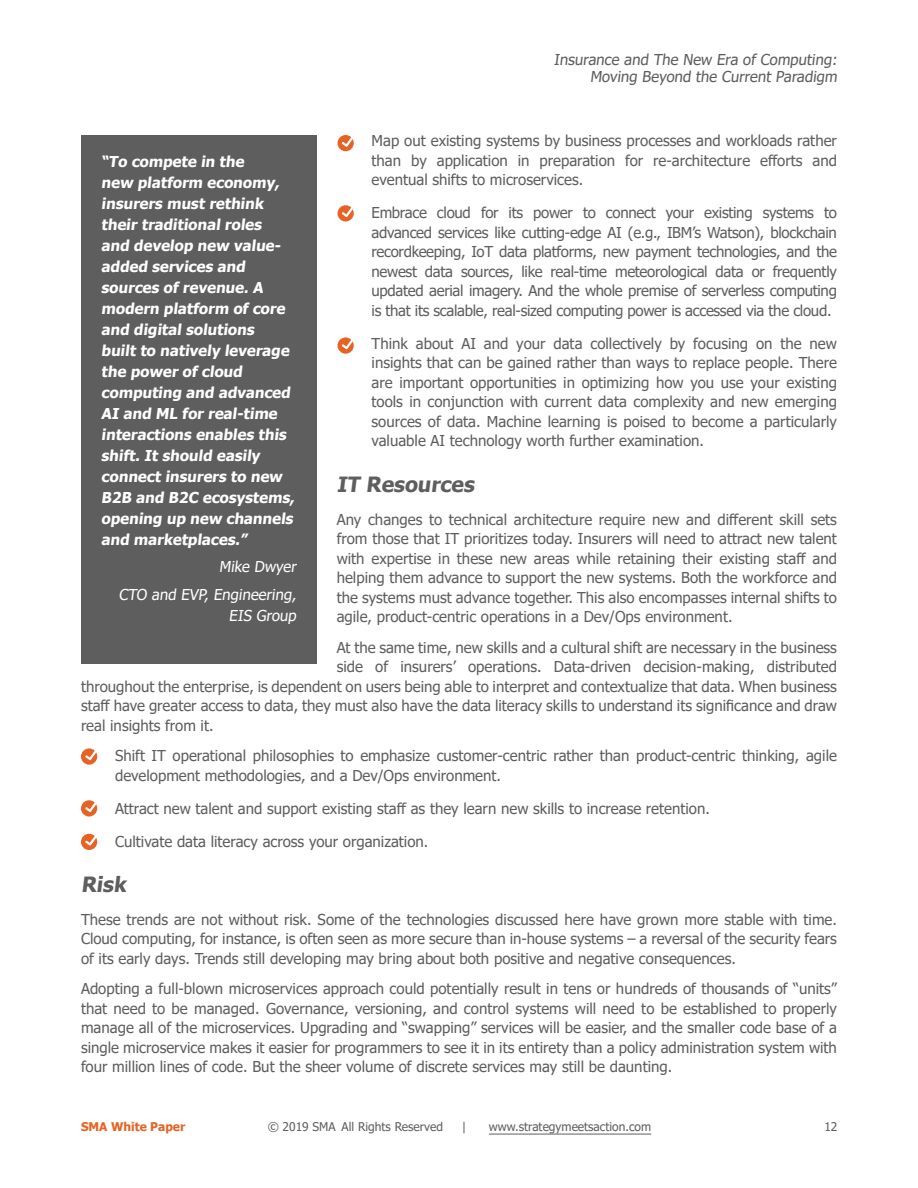
<style>
.page{position:relative;width:918px;height:1188px;background:#fff}
.page>*{position:absolute;margin:0;border:0;box-sizing:border-box;transform-origin:0 0}
.Subheader{font:700 21px "Tahoma";color:#5e5e5e}
.Paragraph{font:15px/19.5px "Tahoma";color:#5e5e5e;text-align:justify}
.Bullet_Text{font:15px/19.5px "Tahoma";color:#5e5e5e;text-align:justify}
.t1{font:700 15px/21px "Tahoma";color:#fff}
.Quote_Speaker{font:15px/21px "Tahoma";color:#fff;text-align:right}
.t2{font:12px "Tahoma";color:#5e5e5e}
.t3{font:700 12px "Tahoma";color:#e66325}
</style>
<div class="page">
<hr style="left:489px;top:1134px;width:162px;height:1px;background:#5e5e5e">
<div style="left:81px;top:135px;width:235px;height:529px;background:#5e5e5e"></div>
<svg style="left:337px;top:135px;width:17px;height:16px"></svg>
<svg style="left:337px;top:205px;width:17px;height:17px"></svg>
<svg style="left:337px;top:337px;width:17px;height:17px"></svg>
<svg style="left:81px;top:748px;width:16px;height:17px"></svg>
<svg style="left:81px;top:800px;width:16px;height:17px"></svg>
<svg style="left:81px;top:834px;width:16px;height:16px"></svg>
<p class="Paragraph" style="left:554px;top:53px;width:287px;line-height:16.5px;text-align:right">Insurance and The New Era of Computing:<br>Moving Beyond the Current Paradigm</p>
<p class="Bullet_Text" style="left:372px;top:132px;width:467px">Map out existing systems by business processes and workloads rather than by application in preparation for re-architecture efforts and eventual shifts to microservices.</p>
<p class="Bullet_Text" style="left:372px;top:204px;width:467px">Embrace cloud for its power to connect your existing systems to advanced services like cutting-edge AI (e.g., IBM’s Watson), blockchain recordkeeping, IoT data platforms, new payment technologies, and the newest data sources, like real-time meteorological data or frequently updated aerial imagery. And the whole premise of serverless computing is that its scalable, real-sized computing power is accessed via the cloud.</p>
<p class="Bullet_Text" style="left:372px;top:335px;width:467px">Think about AI and your data collectively by focusing on the new insights that can be gained rather than ways to replace people. There are important opportunities in optimizing how you use your existing tools in conjunction with current data complexity and new emerging sources of data. Machine learning is poised to become a particularly valuable AI technology worth further examination.</p>
<p class="Subheader" style="left:337px;top:470px;width:143px">IT Resources</p>
<p class="Paragraph" style="left:337px;top:511px;width:502px">Any changes to technical architecture require new and different skill sets from those that IT prioritizes today. Insurers will need to attract new talent with expertise in these new areas while retaining their existing staff and helping them advance to support the new systems. Both the workforce and the systems must advance together. This also encompasses internal shifts to agile, product-centric operations in a Dev/Ops environment.</p>
<p class="Paragraph" style="left:337px;top:638px;width:502px">At the same time, new skills and a cultural shift are necessary in the business</p>
<p class="Paragraph" style="left:337px;top:658px;width:502px">side of insurers’ operations. Data-driven decision-making, distributed</p>
<p class="Paragraph" style="left:81px;top:677px;width:758px">throughout the enterprise, is dependent on users being able to interpret and contextualize that data. When business</p>
<p class="Paragraph" style="left:81px;top:697px;width:757px">staff have greater access to data, they must also have the data literacy skills to understand its significance and draw</p>
<p class="Paragraph" style="left:81px;top:716px;width:134px">real insights from it.</p>
<p class="Bullet_Text" style="left:115px;top:747px;width:723px">Shift IT operational philosophies to emphasize customer-centric rather than product-centric thinking, agile development methodologies, and a Dev/Ops environment.</p>
<p class="Bullet_Text" style="left:115px;top:799px;width:596px">Attract new talent and support existing staff as they learn new skills to increase retention.</p>
<p class="Bullet_Text" style="left:115px;top:832px;width:315px">Cultivate data literacy across your organization.</p>
<p class="Subheader" style="left:81px;top:870px;width:50px">Risk</p>
<p class="Paragraph" style="left:81px;top:911px;width:758px">These trends are not without risk. Some of the technologies discussed here have grown more stable with time.<br>Cloud computing, for instance, is often seen as more secure than in-house systems – a reversal of the security fears of its early days. Trends still developing may bring about both positive and negative consequences.</p>
<p class="Paragraph" style="left:81px;top:980px;width:758px">Adopting a full-blown microservices approach could potentially result in tens or hundreds of thousands of “units” that need to be managed. Governance, versioning, and control systems will need to be established to properly manage all of the microservices. Upgrading and “swapping” services will be easier, and the smaller code base of a single microservice makes it easier for programmers to see it in its entirety than a policy administration system with four million lines of code. But the sheer volume of discrete services may still be daunting.</p>
<p class="t1" style="left:101px;top:151px;width:197px">“To compete in the<br>new platform economy, insurers must rethink their traditional roles and develop new value&shy;added services and sources of revenue. A modern platform of core and digital solutions built to natively leverage the power of cloud computing and advanced<br>AI and ML for real-time interactions enables this shift. It should easily connect insurers to new<br>B2B and B2C ecosystems, opening up new channels and marketplaces.”</p>
<p class="Quote_Speaker" style="left:219px;top:557px;width:81px">Mike Dwyer</p>
<p class="Quote_Speaker" style="left:119px;top:585px;width:182px">CTO and EVP, Engineering,<br>EIS Group</p>
<p class="t3" style="left:81px;top:1118px;width:106px">SMA White Paper</p>
<p class="t2" style="left:268px;top:1119px;width:177px">© 2019 SMA All Rights Reserved</p>
<p class="t2" style="left:462px;top:1119px;width:6px">|</p>
<p class="t2" style="left:489px;top:1119px;width:164px">www.strategymeetsaction.com</p>
<p class="t2" style="left:824px;top:1119px;width:15px">12</p>
</div>
